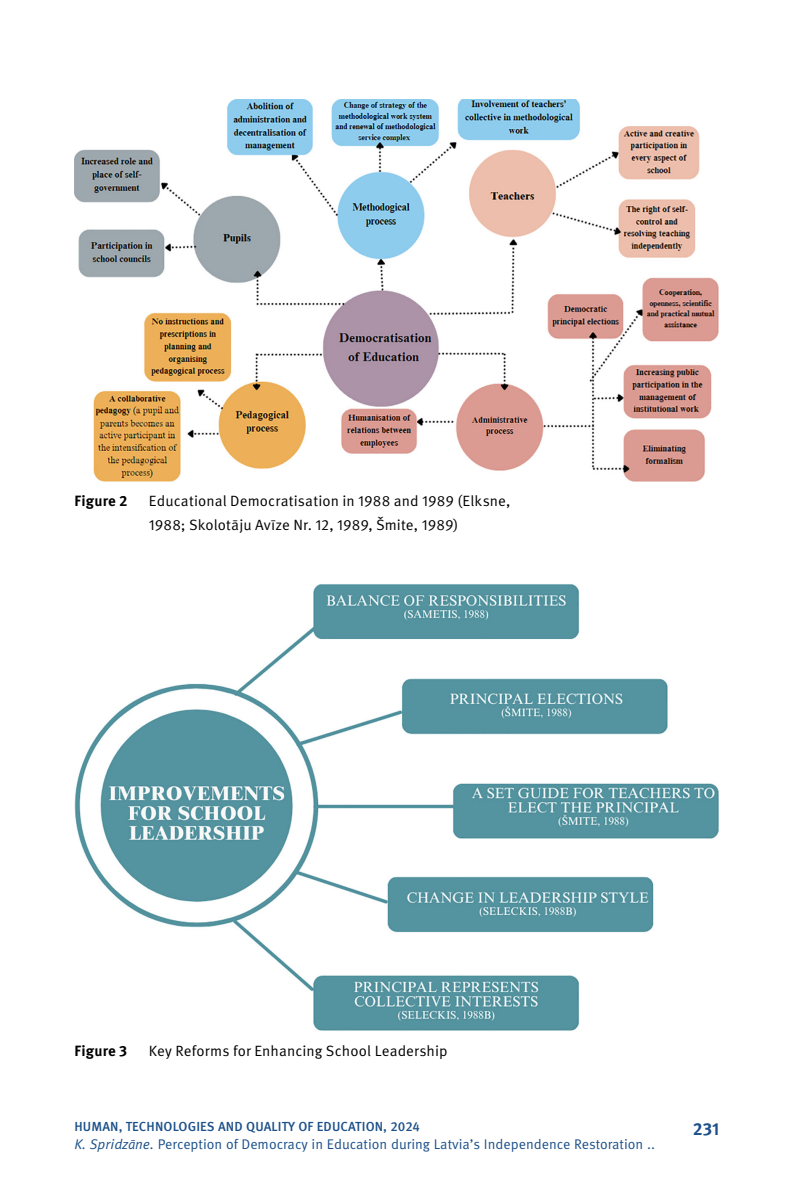
<style>
.page{position:relative;width:794px;height:1191px;background:#fff}
.page>*{position:absolute;margin:0;border:0;box-sizing:border-box;transform-origin:0 0}
.t1{font:700 17.5px "Meta Pro";color:#1b5089}
.Attels_paraksts{font:14.88px/23.4px "Meta Pro";letter-spacing:.01em;color:#000}
.Attels_paraksts-2{font:700 14.88px "Meta Pro";letter-spacing:.01em;color:#000}
.t2{font:14px "Meta Pro";color:#1b5089}
.t3{font:500 13.12px "Meta Pro";letter-spacing:.01em;color:#1b5089}
.s1{font-style:italic}
</style>
<div class="page">
<img style="left:74px;top:99px;width:645px;height:383px">
<img style="left:74px;top:584px;width:645px;height:447px">
<p class="Attels_paraksts-2" style="left:74px;top:491px;width:55px">Figure 2</p>
<p class="Attels_paraksts" style="left:149px;top:490px;width:363px">Educational Democratisation in 1988 and 1989 (Elksne,<br>1988; Skolotāju Avīze Nr. 12, 1989, Šmite, 1989)</p>
<p class="Attels_paraksts-2" style="left:74px;top:1041px;width:54px">Figure 3</p>
<p class="Attels_paraksts" style="left:149px;top:1040px;width:300px">Key Reforms for Enhancing School Leadership</p>
<p class="t3" style="left:74px;top:1118px;width:347px">HUMAN, TECHNOLOGIES AND QUALITY OF EDUCATION, 2024</p>
<p class="t2" style="left:74px;top:1135px;width:582px"><span class="s1">K. Spridzāne.</span> Perception of Democracy in Education during Latvia’s Independence Restoration ..</p>
<p class="t1" style="left:693px;top:1117px;width:28px">231</p>
</div>
